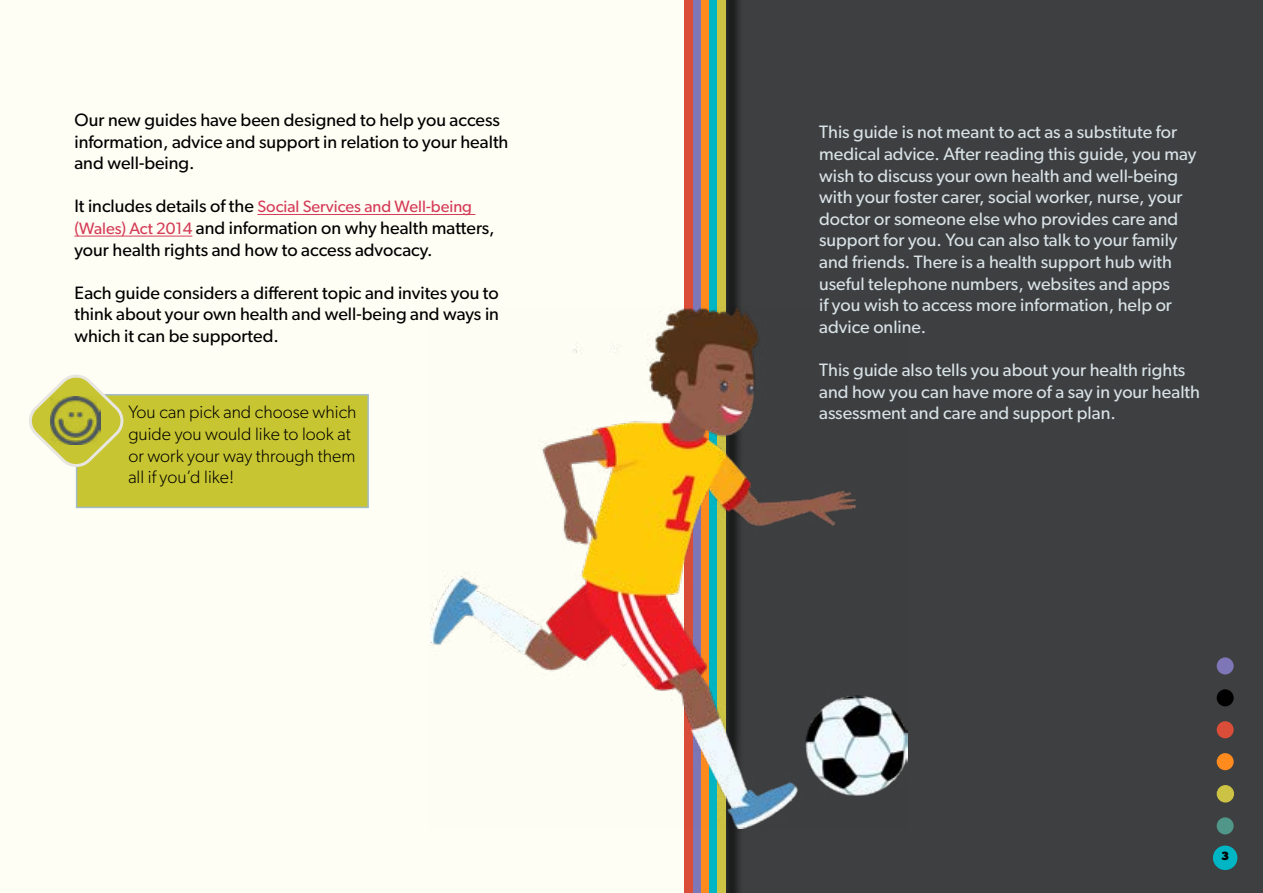
<style>
.page{position:relative;width:1263px;height:893px;background:#fff}
.page>*{position:absolute;margin:0;border:0;box-sizing:border-box;transform-origin:0 0}
.t1{font:18px/21.6px "Gibson";color:#d8e2e7}
.t2{font:18px/21.6px "Gibson";color:#000}
.t3{font:300 18px/21.6px "Gibson";color:#000}
.t4{font:16.5px "Gibson";color:#d43b57}
.t5{font:700 12px "Gibson";color:#000}
.s1{font-size:18px;color:#000}
.s2{font-size:16.5px;color:#d43b57}
</style>
<div class="page">
<div style="left:707px;top:0;width:556px;height:893px;background:#3e3f40"></div>
<div style="left:0;top:0;width:710px;height:893px;background:#fffef4"></div>
<hr style="left:257px;top:214px;width:218px;height:1px;background:#d43b57">
<hr style="left:74px;top:236px;width:118px;height:1px;background:#d43b57">
<div style="left:693px;top:0;width:8px;height:893px;background:#7d77b7"></div>
<div style="left:701px;top:0;width:8px;height:893px;background:#ff8b1f"></div>
<div style="left:709px;top:0;width:8px;height:893px;background:#00b6c4"></div>
<div style="left:720px;top:0;width:24px;height:893px;background:#000;opacity:.75"></div>
<div style="left:717px;top:0;width:8px;height:893px;background:#ccc244"></div>
<div style="left:685px;top:0;width:8px;height:893px;background:#da4e39"></div>
<div style="left:1217px;top:657px;width:17px;height:17px;background:#7d77b7;border-radius:50%"></div>
<div style="left:1217px;top:689px;width:17px;height:17px;background:#000;border-radius:50%"></div>
<div style="left:1217px;top:785px;width:17px;height:17px;background:#ccc244;border-radius:50%"></div>
<div style="left:1217px;top:721px;width:17px;height:17px;background:#da4e39;border-radius:50%"></div>
<div style="left:1217px;top:817px;width:17px;height:17px;background:#50978a;border-radius:50%"></div>
<div style="left:1217px;top:753px;width:17px;height:17px;background:#ff8b1f;border-radius:50%"></div>
<div style="left:1213px;top:846px;width:24px;height:24px;background:#00b6c4;border-radius:50%"></div>
<div style="left:77px;top:395px;width:291px;height:112px;background:#c7c531"></div>
<div style="left:76px;top:394px;width:293px;height:114px;border:2px solid #a2bcc7"></div>
<svg style="left:29px;top:375px;width:99px;height:92px"></svg>
<img style="left:51px;top:396px;width:49px;height:48px">
<img style="left:430px;top:306px;width:477px;height:522px">
<p class="t2" style="left:74px;top:109px;width:436px">Our new guides have been designed to help you access information, advice and support in relation to your health and well-being.</p>
<p class="t4" style="left:74px;top:197px;width:399px"><span class="s1">It includes details of the</span> Social Services and Well-being</p>
<p class="t2" style="left:74px;top:217px;width:422px"><span class="s2">(Wales) Act 2014</span> and information on why health matters, your health rights and how to access advocacy.</p>
<p class="t2" style="left:74px;top:282px;width:426px;text-align:justify">Each guide considers a different topic and invites you to think about your own health and well-being and ways in which it can be supported.</p>
<p class="t3" style="left:128px;top:401px;width:230px">You can pick and choose which guide you would like to look at or work your way through them all if you’d like!</p>
<p class="t1" style="left:819px;top:121px;width:379px">This guide is not meant to act as a substitute for medical advice. After reading this guide, you may wish to discuss your own health and well-being with your foster carer, social worker, nurse, your doctor or someone else who provides care and support for you. You can also talk to your family and friends. There is a health support hub with useful telephone numbers, websites and apps<br>if you wish to access more information, help or advice online.</p>
<p class="t1" style="left:819px;top:359px;width:382px">This guide also tells you about your health rights and how you can have more of a say in your health assessment and care and support plan.</p>
<p class="t5" style="left:1221px;top:849px;width:9px">3</p>
</div>
